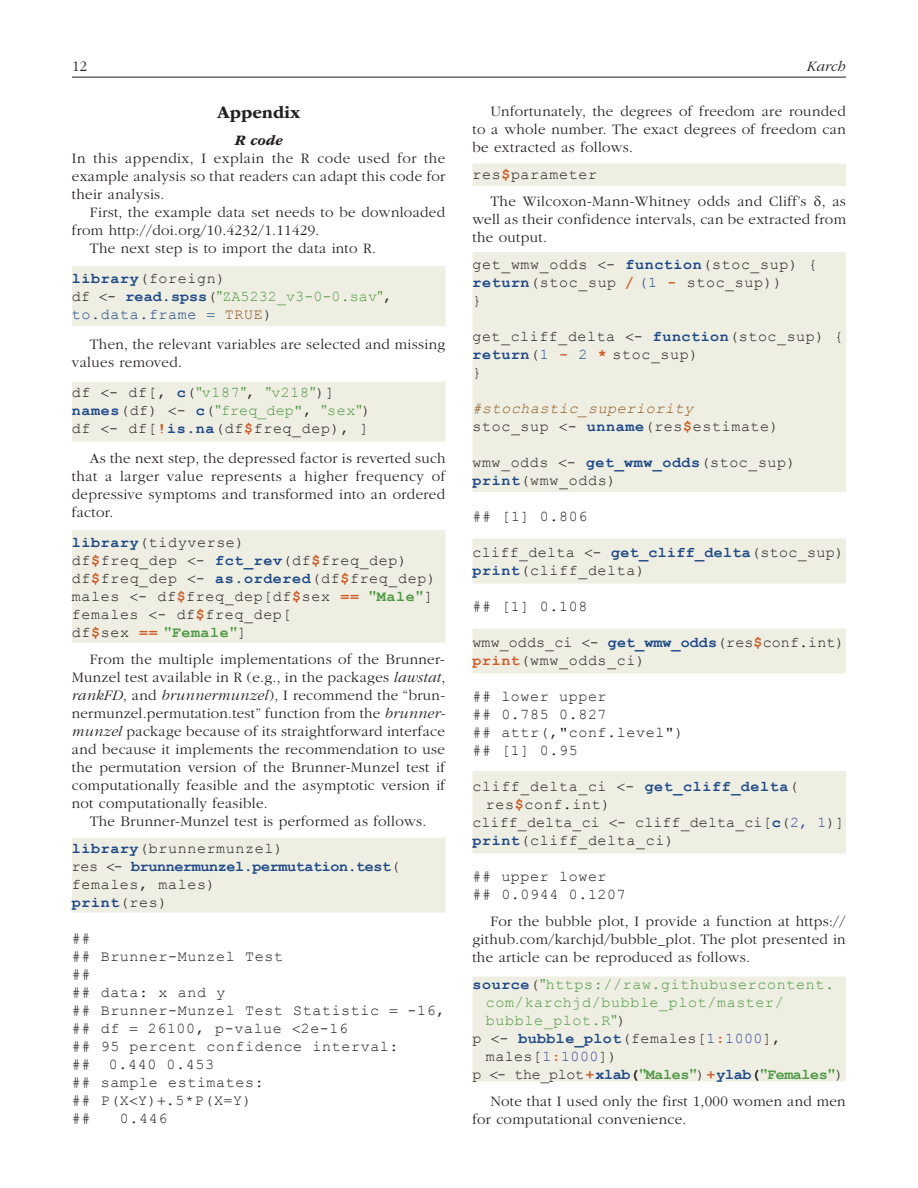
<style>
.page{position:relative;width:918px;height:1188px;background:#fff}
.page>*{position:absolute;margin:0;border:0;box-sizing:border-box;transform-origin:0 0}
.t1{font:700 18px "ITC Garamond Std";color:#231f20}
.t2{font:300 15px/18px "ITC Garamond Std";letter-spacing:.02em;color:#231f20;text-align:justify}
.t3{font:15px/18px "Courier New";letter-spacing:.04em;color:#231f20}
.t4{font:15px/18px "Courier New";letter-spacing:.04em;color:#4f9a43}
.t5{font:15px/18px "Courier New";letter-spacing:.005em;color:#231f20}
.t6{font:700 15px/18px "Courier New";letter-spacing:-.025em;color:#1e4a87}
.t7{font:15px/18px "Courier New";letter-spacing:.02em;color:#231f20}
.t8{font:italic 15px "Courier New";letter-spacing:.04em;color:#8e5b24}
.t9{font:15px "Courier New";letter-spacing:.005em;color:#4f9a43}
.t10{font:700 15px "Courier New";letter-spacing:.04em;color:#1e4a87}
.t11{font:italic 300 15px "ITC Garamond Std";color:#231f20}
.t12{font:italic 700 15px "ITC Garamond Std";color:#231f20}
.t13{font:15px "Courier New";color:#8e5b24}
.s1{font-weight:700;color:#1e4a87}
.s2{color:#231f20}
.s3{font-family:"Times New Roman"}
.s4{color:#1e4a87}
.s5{font-weight:700;color:#cd5c27}
.s6{font-family:"ITC Garamond Std";font-weight:700;color:#cd5c27}
.s7{font-weight:400;color:#231f20}
.s8{color:#33459d}
.s9{font-weight:700}
.s10{font-family:"Times New Roman";font-weight:700;color:#4f9a43}
.s11{font-weight:700;color:#4f9a43}
.s12{font-family:"Times New Roman";color:#4f9a43}
.s13{color:#4f9a43}
.s14{font-style:italic}
</style>
<div class="page">
<hr style="left:72px;top:77px;width:774px;height:1px;background:#231f20">
<div style="left:72px;top:266px;width:374px;height:60px;background:#efeee3"></div>
<div style="left:72px;top:382px;width:374px;height:60px;background:#efeee3"></div>
<div style="left:72px;top:530px;width:374px;height:113px;background:#efeee3"></div>
<div style="left:72px;top:838px;width:374px;height:75px;background:#efeee3"></div>
<div style="left:472px;top:164px;width:374px;height:22px;background:#efeee3"></div>
<div style="left:472px;top:252px;width:374px;height:240px;background:#efeee3"></div>
<div style="left:472px;top:539px;width:374px;height:45px;background:#efeee3"></div>
<div style="left:472px;top:629px;width:374px;height:45px;background:#efeee3"></div>
<div style="left:472px;top:771px;width:374px;height:83px;background:#efeee3"></div>
<div style="left:472px;top:977px;width:374px;height:105px;background:#efeee3"></div>
<p class="t2" style="left:72px;top:57px;width:16px">12</p>
<p class="t11" style="left:807px;top:58px;width:41px">Karch</p>
<p class="t1" style="left:217px;top:102px;width:85px">Appendix</p>
<p class="t12" style="left:235px;top:132px;width:49px">R code</p>
<p class="t2" style="left:72px;top:149px;width:375px">In this appendix, I explain the R code used for the example analysis so that readers can adapt this code for their analysis.</p>
<p class="t2" style="left:90px;top:203px;width:357px">First, the example data set needs to be downloaded</p>
<p class="t2" style="left:72px;top:221px;width:249px">from http://doi.org/10.4232/1.11429.</p>
<p class="t2" style="left:90px;top:239px;width:287px">The next step is to import the data into R.</p>
<p class="t4" style="left:72px;top:268px;width:322px"><span class="s1">library</span><span class="s2">(foreign)<br>df -</span> <span class="s1">read.spss</span><span class="s2">(</span><span class="s3">"</span>ZA5232_v3-0-0.sav<span class="s3">"</span><span class="s2">, </span><span class="s4">to.data.frame</span></p>
<p class="t2" style="left:472px;top:102px;width:375px;text-indent:18px">Unfortunately, the degrees of freedom are rounded to a whole number. The exact degrees of freedom can be extracted as follows.</p>
<p class="t3" style="left:472px;top:164px;width:126px">res<span class="s5">$</span>parameter</p>
<p class="t2" style="left:472px;top:192px;width:375px;text-indent:18px">The Wilcoxon-Mann-Whitney odds and Cliff’s , as well as their confidence intervals, can be extracted from the output.</p>
<p class="t3" style="left:472px;top:254px;width:116px">get_wmw_odds</p>
<p class="t3" style="left:472px;top:254px;width:346px;text-indent:134px">- <span class="s1">function</span>(stoc_sup) { <span class="s1">return</span>(stoc_sup <span class="s6">/</span> <span class="s4">(1</span> <span class="s5">-</span> stoc_sup))<br>}</p>
<p class="t3" style="left:472px;top:326px;width:372px">get_cliff_delta - <span class="s1">function</span>(stoc_sup) { <span class="s1">return</span>(<span class="s4">1</span> <span class="s5">-</span> <span class="s4">2</span> <span class="s5">*</span> stoc_sup)<br>}</p>
<p class="t8" style="left:472px;top:398px;width:222px">#stochastic_superiority</p>
<p class="t3" style="left:472px;top:416px;width:78px">stoc_sup</p>
<p class="t3" style="left:568px;top:416px;width:213px">- <span class="s1">unname</span>(res<span class="s5">$</span>estimate)</p>
<p class="t3" style="left:472px;top:452px;width:325px">wmw_odds - <span class="s1">get_wmw_odds</span>(stoc_sup) <span class="s1">print</span>(wmw_odds)</p>
<p class="t3" style="left:472px;top:506px;width:116px">## [1] 0.806</p>
<p class="t7" style="left:472px;top:542px;width:373px">cliff_delta - <span class="s1">get_cliff_delta</span>(stoc_sup) <span class="s1">print</span>(cliff_delta)</p>
<p class="t3" style="left:472px;top:596px;width:116px">## [1] 0.108</p>
<p class="t5" style="left:472px;top:632px;width:374px">wmw_odds_ci - <span class="s1">get_wmw_odds</span>(res<span class="s5">$</span>conf.int) <span class="s5">print</span>(wmw_odds_ci)</p>
<p class="t3" style="left:472px;top:686px;width:213px">## lower upper<br>## 0.785 0.827<br>## attr(,"conf.level") ## [1] 0.95</p>
<p class="t3" style="left:472px;top:776px;width:136px">cliff_delta_ci</p>
<p class="t10" style="left:625px;top:777px;width:174px"><span class="s7">-</span> get_cliff_delta<span class="s7">(</span></p>
<p class="t5" style="left:472px;top:794px;width:374px;text-indent:14px">res<span class="s5">$</span>conf.int)<br>cliff_delta_ci - cliff_delta_ci[<span class="s1">c</span>(<span class="s8">2, 1</span>)] <span class="s1">print</span>(cliff_delta_ci)</p>
<p class="t3" style="left:472px;top:866px;width:155px">## upper lower ## 0.0944 0.1207</p>
<p class="t2" style="left:472px;top:912px;width:375px;text-indent:18px">For the bubble plot, I provide a function at https:// github.com/karchjd/bubble_plot. The plot presented in the article can be reproduced as follows.</p>
<p class="t4" style="left:472px;top:974px;width:363px"><span class="s1">source</span><span class="s2">(</span><span class="s3">"</span>https://raw.githubusercontent.</p>
<p class="t4" style="left:486px;top:992px;width:299px">com/karchjd/bubble_plot/master/</p>
<p class="t4" style="left:486px;top:1010px;width:142px">bubble_plot.R<span class="s3">"</span><span class="s2">)</span></p>
<p class="t3" style="left:472px;top:1028px;width:310px">p - <span class="s1">bubble_plot</span>(females[<span class="s4">1</span><span class="s5">:</span><span class="s8">1000</span>],</p>
<p class="t3" style="left:486px;top:1046px;width:133px">males[<span class="s8">1</span><span class="s5">:</span><span class="s8">1000</span>])</p>
<p class="t3" style="left:472px;top:1064px;width:373px">p - the_plot<span class="s5">+</span><span class="s1">xlab</span><span class="s9">(</span><span class="s10">"</span><span class="s11">Males</span><span class="s10">"</span>)<span class="s5">+</span><span class="s1">ylab</span><span class="s9">(</span><span class="s10">"</span><span class="s11">Females</span><span class="s10">"</span>)</p>
<p class="t2" style="left:472px;top:1092px;width:375px;text-indent:18px">Note that I used only the first 1,000 women and men for computational convenience.</p>
<p class="t13" style="left:225px;top:305px;width:49px">TRUE<span class="s2">)</span></p>
<p class="t2" style="left:72px;top:335px;width:375px;text-indent:18px">Then, the relevant variables are selected and missing values removed.</p>
<p class="t3" style="left:72px;top:382px;width:20px">df</p>
<p class="t3" style="left:72px;top:382px;width:264px;text-indent:37px">- df[, <span class="s1">c</span>(<span class="s12">"</span><span class="s13">v187</span><span class="s12">"</span>, <span class="s12">"</span><span class="s13">v218</span><span class="s12">"</span>)] <span class="s1">names</span>(df)</p>
<p class="t9" style="left:177px;top:401px;width:196px"><span class="s2">-</span> <span class="s1">c</span><span class="s2">(</span><span class="s3">"</span>freq_dep"<span class="s2">,</span> <span class="s3">"</span>sex<span class="s3">"</span><span class="s2">)</span></p>
<p class="t3" style="left:72px;top:418px;width:20px">df</p>
<p class="t3" style="left:109px;top:418px;width:261px">- df[<span class="s5">!</span><span class="s1">is.na</span>(df<span class="s5">$</span>freq_dep), ]</p>
<p class="t2" style="left:72px;top:449px;width:375px;text-indent:18px">As the next step, the depressed factor is reverted such that a larger value represents a higher frequency of depressive symptoms and transformed into an ordered factor.</p>
<p class="t3" style="left:72px;top:532px;width:174px"><span class="s1">library</span>(tidyverse) df<span class="s5">$</span>freq_dep</p>
<p class="t3" style="left:196px;top:550px;width:213px">- <span class="s1">fct_rev</span>(df<span class="s5">$</span>freq_dep)</p>
<p class="t3" style="left:72px;top:568px;width:107px">df<span class="s5">$</span>freq_dep</p>
<p class="t3" style="left:196px;top:568px;width:242px">- <span class="s1">as.ordered</span>(df<span class="s5">$</span>freq_dep)</p>
<p class="t3" style="left:72px;top:586px;width:49px">males</p>
<p class="t3" style="left:72px;top:586px;width:363px;text-indent:66px">- df<span class="s5">$</span>freq_dep[df<span class="s5">$</span>sex <span class="s5">==</span> <span class="s10">"</span><span class="s11">Male</span><span class="s10">"</span>] females</p>
<p class="t3" style="left:72px;top:604px;width:221px;text-indent:86px">- df<span class="s5">$</span>freq_dep[ df<span class="s5">$</span>sex <span class="s5">==</span> <span class="s10">"</span><span class="s11">Female</span><span class="s10">"</span>]</p>
<p class="t2" style="left:72px;top:650px;width:375px;text-indent:18px">From the multiple implementations of the Brunner-Munzel test available in R (e.g., in the packages <span class="s14">lawstat</span>, <span class="s14">rankFD</span>, and <span class="s14">brunnermunzel</span>), I recommend the “brun&shy;nermunzel.permutation.test” function from the <span class="s14">brunner&shy;munzel</span> package because of its straightforward interface and because it implements the recommendation to use the permutation version of the Brunner-Munzel test if computationally feasible and the asymptotic version if not computationally feasible.</p>
<p class="t2" style="left:90px;top:812px;width:338px">The Brunner-Munzel test is performed as follows.</p>
<p class="t6" style="left:72px;top:838px;width:330px">library<span class="s7">(brunnermunzel)<br>res -</span> brunnermunzel.permutation.test<span class="s7">( females, males)<br></span>print<span class="s7">(res)</span></p>
<p class="t3" style="left:72px;top:928px;width:309px">##<br>## Brunner-Munzel Test<br>##<br>## data: x and y<br>## Brunner-Munzel Test Statistic</p>
<p class="t3" style="left:407px;top:1001px;width:39px">-16,</p>
<p class="t3" style="left:72px;top:1019px;width:49px">## df</p>
<p class="t3" style="left:148px;top:1019px;width:136px">26100, p-value</p>
<p class="t3" style="left:72px;top:1019px;width:328px;text-indent:229px">2e-16<br>## 95 percent confidence interval: ## 0.440 0.453<br>## sample estimates:<br>## P(X Y) .5*P(X=Y)<br>##</p>
<p class="t3" style="left:120px;top:1109px;width:49px">0.446</p>
</div>
